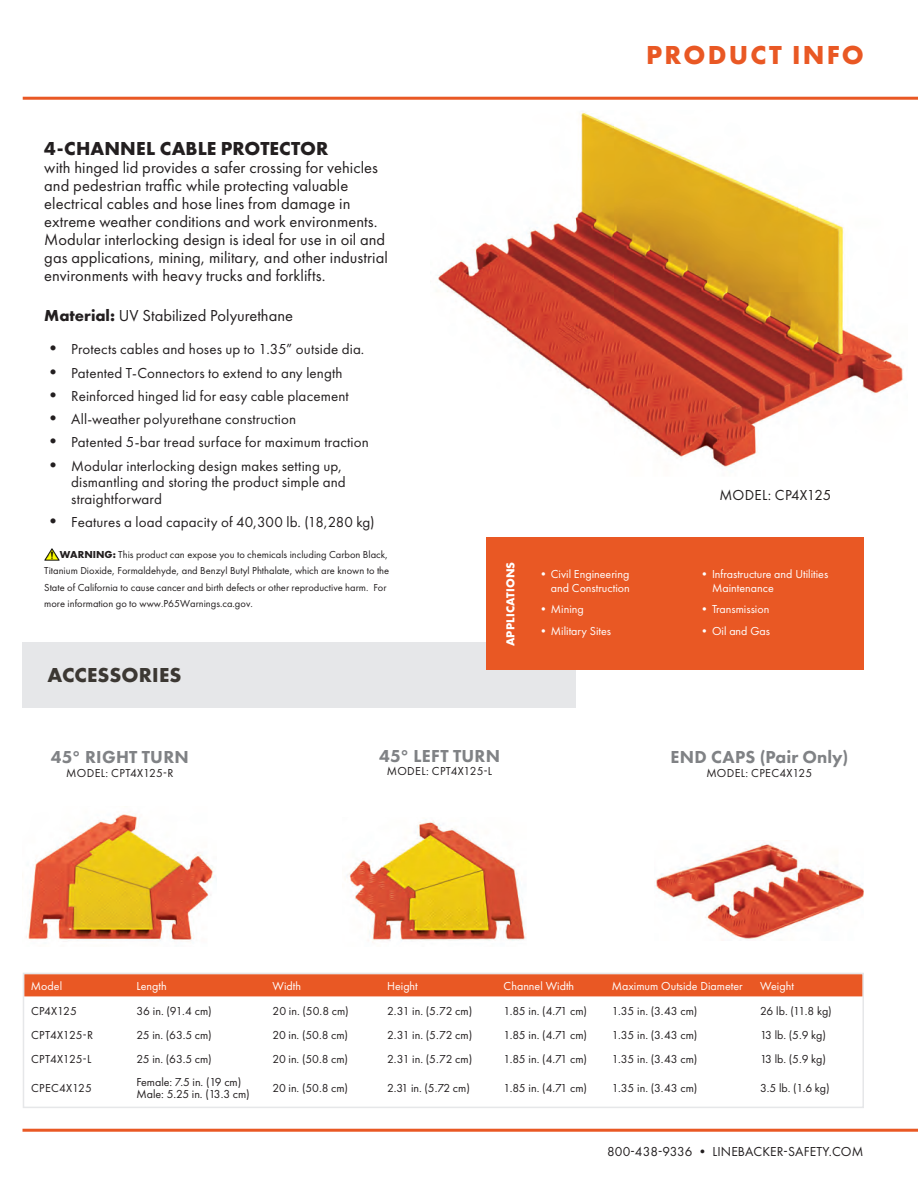
<style>
.page{position:relative;width:918px;height:1188px;background:#fff}
.page>*{position:absolute;margin:0;border:0;box-sizing:border-box;transform-origin:0 0}
.t1{font:700 27px "Futura New";letter-spacing:.08em;color:#e95824}
.t2{font:700 21px "Futura New";letter-spacing:.01em;color:#3c3833}
.Paragraph_Style_2{font:700 19.5px "Futura New";letter-spacing:.005em;color:#231f20}
.t3{font:800 18px "Futura New";letter-spacing:.01em;color:#808285}
.Paragraph_Style_2-2{font:16.5px/18px "Futura New";letter-spacing:.005em;color:#231f20}
.t4{font:15px/16.5px "Futura New";letter-spacing:.01em;color:#231f20}
.t5{font:13.5px "Futura New";letter-spacing:.01em;color:#231f20}
.t6{font:12px "Futura New";letter-spacing:-.005em;color:#231f20}
.t7{font:12px/14.4px "Futura New";color:#fff;text-align:right}
.t8{font:12px "Futura New";letter-spacing:.015em;color:#231f20}
.t9{font:12px "Futura New";letter-spacing:.025em;color:#231f20}
.t10{font:700 12px "Futura New";letter-spacing:.01em;color:#fff}
.t11{font:12px "Futura New";letter-spacing:.02em;color:#231f20}
.NEW_Bullet_List{font:10.5px/16.5px "Futura New";color:#231f20}
.s1{font-weight:700}
.s2{font-size:18px}
</style>
<div class="page">
<hr style="left:23px;top:97px;width:895px;height:3px;background:#e95824">
<hr style="left:22px;top:1129px;width:896px;height:3px;background:#e95824">
<div style="left:23px;top:642px;width:553px;height:65px;background:#e6e7e9"></div>
<div style="left:486px;top:538px;width:378px;height:132px;background:#e95824"></div>
<img style="left:345px;top:820px;width:182px;height:123px">
<img style="left:26px;top:813px;width:191px;height:129px">
<img style="left:655px;top:843px;width:209px;height:97px">
<img style="left:438px;top:111px;width:465px;height:357px">
<div style="left:26px;top:976px;width:835px;height:20px;background:#e95824"></div>
<div style="left:23px;top:973px;width:841px;height:135px;border:2px solid #e6e7e9"></div>
<img style="left:44px;top:549px;width:16px;height:12px">
<p class="t1" style="left:646px;top:38px;width:219px">PRODUCT INFO</p>
<p class="Paragraph_Style_2" style="left:44px;top:136px;width:286px">4-CHANNEL CABLE PROTECTOR</p>
<p class="Paragraph_Style_2-2" style="left:44px;top:158px;width:345px">with hinged lid provides a safer crossing for vehicles and pedestrian traffic while protecting valuable electrical cables and hose lines from damage in extreme weather conditions and work environments.<br>Modular interlocking design is ideal for use in oil and gas applications, mining, military, and other industrial environments with heavy trucks and forklifts.</p>
<p class="Paragraph_Style_2-2" style="left:44px;top:307px;width:250px"><span class="s1">Material:</span> UV Stabilized Polyurethane</p>
<p class="t4" style="left:44px;top:341px;width:322px"><span class="s2">•</span> Protects cables and hoses up to 1.35” outside dia.</p>
<p class="t4" style="left:44px;top:364px;width:300px"><span class="s2">•</span> Patented T-Connectors to extend to any length</p>
<p class="t4" style="left:44px;top:388px;width:306px"><span class="s2">•</span> Reinforced hinged lid for easy cable placement</p>
<p class="t4" style="left:44px;top:411px;width:253px"><span class="s2">•</span> All-weather polyurethane construction</p>
<p class="t4" style="left:44px;top:434px;width:326px"><span class="s2">•</span> Patented 5-bar tread surface for maximum traction</p>
<p class="t4" style="left:71px;top:457px;width:276px;text-indent:-27px"><span class="s2">•</span> Modular interlocking design makes setting up, dismantling and storing the product simple and straightforward</p>
<p class="t4" style="left:44px;top:514px;width:332px"><span class="s2">•</span> Features a load capacity of 40,300 lb. (18,280 kg)</p>
<p class="NEW_Bullet_List" style="left:44px;top:546px;width:346px;text-indent:15px"><span class="s1">WARNING:</span> This product can expose you to chemicals including Carbon Black, Titanium Dioxide, Formaldehyde, and Benzyl Butyl Phthalate, which are known to the State of California to cause cancer and birth defects or other reproductive harm. For more information go to www.P65Warnings.ca.gov.</p>
<p class="t2" style="left:47px;top:662px;width:136px">ACCESSORIES</p>
<p class="t10" style="left:503px;top:646px;width:86px;rotate:-90deg">APPLICATIONS</p>
<p class="t3" style="left:51px;top:745px;width:139px">45° RIGHT TURN</p>
<p class="t8" style="left:66px;top:765px;width:109px">MODEL: CPT4X125-R</p>
<p class="t3" style="left:379px;top:744px;width:122px">45° LEFT TURN</p>
<p class="t8" style="left:387px;top:764px;width:107px">MODEL: CPT4X125-L</p>
<p class="t7" style="left:537px;top:567px;width:94px">•Civil Engineering and Construction</p>
<p class="t7" style="left:537px;top:602px;width:48px">•Mining</p>
<p class="t7" style="left:537px;top:623px;width:75px">•Military Sites</p>
<p class="t4" style="left:719px;top:487px;width:113px">MODEL: CP4X125</p>
<p class="t7" style="left:712px;top:567px;width:118px;text-align:left;text-indent:-14px">•Infrastructure and Utilities<br>Maintenance</p>
<p class="t7" style="left:699px;top:602px;width:72px">•Transmission</p>
<p class="t7" style="left:699px;top:623px;width:73px">•Oil and Gas</p>
<p class="t3" style="left:670px;top:745px;width:179px">END CAPS (Pair Only)</p>
<p class="t9" style="left:706px;top:765px;width:107px">MODEL: CPEC4X125</p>
<p class="t7" style="left:31px;top:978px;width:33px">Model</p>
<p class="t7" style="left:137px;top:978px;width:32px">Length</p>
<p class="t7" style="left:273px;top:978px;width:30px">Width</p>
<p class="t7" style="left:387px;top:978px;width:32px">Height</p>
<p class="t7" style="left:504px;top:978px;width:72px">Channel Width</p>
<p class="t7" style="left:612px;top:978px;width:133px">Maximum Outside Diameter</p>
<p class="t7" style="left:760px;top:978px;width:35px">Weight</p>
<p class="t6" style="left:31px;top:1003px;width:47px">CP4X125</p>
<p class="t6" style="left:137px;top:1003px;width:77px">36 in. (91.4 cm)</p>
<p class="t6" style="left:273px;top:1003px;width:78px">20 in. (50.8 cm)</p>
<p class="t6" style="left:387px;top:1003px;width:87px">2.31 in. (5.72 cm)</p>
<p class="t6" style="left:504px;top:1003px;width:85px">1.85 in. (4.71 cm)</p>
<p class="t6" style="left:612px;top:1003px;width:87px">1.35 in. (3.43 cm)</p>
<p class="t6" style="left:760px;top:1003px;width:73px">26 lb. (11.8 kg)</p>
<p class="t6" style="left:31px;top:1028px;width:64px">CPT4X125-R</p>
<p class="t6" style="left:137px;top:1028px;width:77px">25 in. (63.5 cm)</p>
<p class="t6" style="left:273px;top:1028px;width:77px">20 in. (50.8 cm)</p>
<p class="t6" style="left:387px;top:1028px;width:87px">2.31 in. (5.72 cm)</p>
<p class="t6" style="left:504px;top:1028px;width:85px">1.85 in. (4.71 cm)</p>
<p class="t6" style="left:612px;top:1028px;width:87px">1.35 in. (3.43 cm)</p>
<p class="t6" style="left:760px;top:1028px;width:67px">13 lb. (5.9 kg)</p>
<p class="t6" style="left:31px;top:1051px;width:62px">CPT4X125-L</p>
<p class="t6" style="left:137px;top:1051px;width:77px">25 in. (63.5 cm)</p>
<p class="t6" style="left:273px;top:1051px;width:77px">20 in. (50.8 cm)</p>
<p class="t6" style="left:387px;top:1051px;width:87px">2.31 in. (5.72 cm)</p>
<p class="t6" style="left:504px;top:1051px;width:85px">1.85 in. (4.71 cm)</p>
<p class="t6" style="left:612px;top:1051px;width:87px">1.35 in. (3.43 cm)</p>
<p class="t6" style="left:760px;top:1051px;width:67px">13 lb. (5.9 kg)</p>
<p class="t11" style="left:31px;top:1081px;width:62px">CPEC4X125</p>
<p class="t6" style="left:137px;top:1075px;width:106px">Female: 7.5 in. (19 cm)</p>
<p class="t6" style="left:137px;top:1087px;width:115px">Male: 5.25 in. (13.3 cm)</p>
<p class="t6" style="left:273px;top:1081px;width:77px">20 in. (50.8 cm)</p>
<p class="t6" style="left:387px;top:1081px;width:84px">2.31 in. (5.72 cm)</p>
<p class="t6" style="left:504px;top:1081px;width:85px">1.85 in. (4.71 cm)</p>
<p class="t6" style="left:612px;top:1081px;width:87px">1.35 in. (3.43 cm)</p>
<p class="t6" style="left:760px;top:1081px;width:71px">3.5 lb. (1.6 kg)</p>
<p class="t5" style="left:607px;top:1144px;width:258px">800-438-9336 • LINEBACKER-SAFETY.COM</p>
</div>
